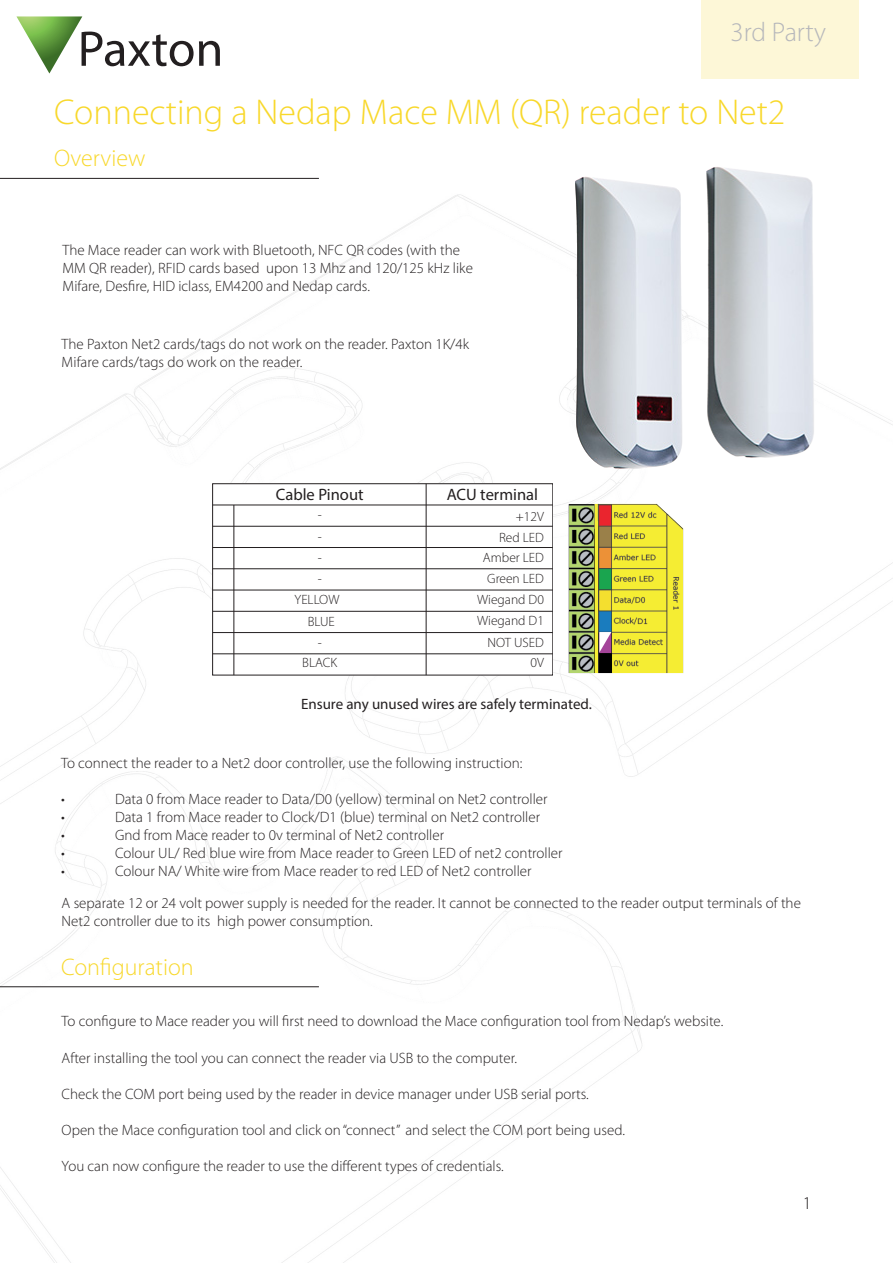
<style>
.page{position:relative;width:893px;height:1263px;background:#fff}
.page>*{position:absolute;margin:0;border:0;box-sizing:border-box;transform-origin:0 0}
.AN_Title{font:300 36px "Myriad Pro";color:#f8d82b}
.AN_Title-2{font:300 27px "Myriad Pro";color:#b6b7bb}
.Section_title{font:300 24px "Myriad Pro";color:#f8d82b}
.t1{font:300 18px "Myriad Pro";color:#231f20}
.Text_-_9pt{font:16.5px "Myriad Pro";color:#231f20}
.t2{font:300 15px/18px "Myriad Pro";color:#231f20}
.Text_-_9pt-2{font:15px "Myriad Pro";color:#231f20}
.Text_-_9pt-3{font:300 13.5px "Myriad Pro";color:#231f20}
</style>
<div class="page">
<img style="left:0;top:177px;width:893px;height:1086px">
<hr style="left:0;top:178px;width:319px;height:1px;background:#231f20">
<div style="left:702px;top:0;width:157px;height:79px;background:#fdf7d7"></div>
<div style="left:213px;top:484px;width:340px;height:191px;background:#fff"></div>
<hr style="left:213px;top:526px;width:340px;height:1px;background:#231f20">
<hr style="left:213px;top:547px;width:340px;height:1px;background:#231f20">
<hr style="left:213px;top:568px;width:340px;height:1px;background:#231f20">
<hr style="left:213px;top:590px;width:340px;height:1px;background:#231f20">
<hr style="left:213px;top:611px;width:340px;height:1px;background:#231f20">
<hr style="left:213px;top:632px;width:340px;height:1px;background:#231f20">
<hr style="left:213px;top:653px;width:340px;height:1px;background:#231f20">
<hr style="left:426px;top:484px;width:1px;height:191px;background:#231f20">
<hr style="left:213px;top:505px;width:340px;height:1px;background:#231f20">
<hr style="left:233px;top:505px;width:1px;height:170px;background:#231f20">
<img style="left:569px;top:504px;width:114px;height:169px">
<svg style="left:599px;top:632px;width:12px;height:20px"></svg>
<img style="left:545px;top:176px;width:162px;height:305px">
<img style="left:677px;top:167px;width:162px;height:304px">
<hr style="left:0;top:986px;width:319px;height:1px;background:#231f20">
<p class="AN_Title-2" style="left:730px;top:15px;width:97px">3rd Party</p>
<p class="AN_Title" style="left:54px;top:91px;width:733px">Connecting a Nedap Mace MM (QR) reader to Net2</p>
<p class="Section_title" style="left:54px;top:143px;width:93px">Overview</p>
<p class="t2" style="left:62px;top:241px;width:412px">The Mace reader can work with Bluetooth, NFC QR codes (with the<br>MM QR reader), RFID cards based upon 13 Mhz and 120/125 kHz like<br>Mifare, Desfire, HID iclass, EM4200 and Nedap cards.</p>
<p class="t2" style="left:62px;top:335px;width:409px">The Paxton Net2 cards/tags do not work on the reader. Paxton 1K/4k<br>Mifare cards/tags do work on the reader.</p>
<p class="Text_-_9pt" style="left:276px;top:485px;width:89px">Cable Pinout</p>
<p class="Text_-_9pt-3" style="left:318px;top:507px;width:6px">-</p>
<p class="Text_-_9pt-3" style="left:318px;top:528px;width:6px">-</p>
<p class="Text_-_9pt-3" style="left:318px;top:549px;width:6px">-</p>
<p class="Text_-_9pt-3" style="left:318px;top:571px;width:6px">-</p>
<p class="Text_-_9pt-3" style="left:295px;top:592px;width:46px">YELLOW</p>
<p class="Text_-_9pt-3" style="left:308px;top:613px;width:29px">BLUE</p>
<p class="Text_-_9pt-3" style="left:302px;top:654px;width:37px">BLACK</p>
<p class="Text_-_9pt-3" style="left:318px;top:634px;width:6px">-</p>
<p class="Text_-_9pt" style="left:447px;top:485px;width:93px">ACU terminal</p>
<p class="Text_-_9pt-3" style="left:516px;top:508px;width:30px">+12V</p>
<p class="Text_-_9pt-3" style="left:499px;top:529px;width:46px">Red LED</p>
<p class="Text_-_9pt-3" style="left:483px;top:550px;width:62px">Amber LED</p>
<p class="Text_-_9pt-3" style="left:487px;top:570px;width:58px">Green LED</p>
<p class="Text_-_9pt-3" style="left:477px;top:591px;width:68px">Wiegand D0</p>
<p class="Text_-_9pt-3" style="left:477px;top:613px;width:68px">Wiegand D1</p>
<p class="Text_-_9pt-3" style="left:488px;top:634px;width:58px">NOT USED</p>
<p class="Text_-_9pt-3" style="left:530px;top:655px;width:15px">0V</p>
<p class="Text_-_9pt-2" style="left:301px;top:694px;width:292px">Ensure any unused wires are safely terminated.</p>
<p class="t2" style="left:61px;top:754px;width:463px">To connect the reader to a Net2 door controller, use the following instruction:</p>
<p class="t2" style="left:61px;top:790px;width:5px">•</p>
<p class="t2" style="left:115px;top:790px;width:434px">Data 0 from Mace reader to Data/D0 (yellow) terminal on Net2 controller</p>
<p class="t2" style="left:61px;top:808px;width:5px">•</p>
<p class="t2" style="left:115px;top:808px;width:427px">Data 1 from Mace reader to Clock/D1 (blue) terminal on Net2 controller</p>
<p class="t2" style="left:61px;top:826px;width:5px">•</p>
<p class="t2" style="left:115px;top:826px;width:331px">Gnd from Mace reader to 0v terminal of Net2 controller</p>
<p class="t2" style="left:61px;top:844px;width:5px">•</p>
<p class="t2" style="left:115px;top:844px;width:449px">Colour UL/ Red blue wire from Mace reader to Green LED of net2 controller</p>
<p class="t2" style="left:61px;top:862px;width:5px">•</p>
<p class="t2" style="left:115px;top:862px;width:418px">Colour NA/ White wire from Mace reader to red LED of Net2 controller</p>
<p class="t2" style="left:62px;top:894px;width:741px">A separate 12 or 24 volt power supply is needed for the reader. It cannot be connected to the reader output terminals of the<br>Net2 controller due to its high power consumption.</p>
<p class="Section_title" style="left:61px;top:953px;width:134px">Configuration</p>
<p class="t2" style="left:62px;top:1012px;width:663px">To configure to Mace reader you will first need to download the Mace configuration tool from Nedap’s website.</p>
<p class="t2" style="left:62px;top:1049px;width:457px">After installing the tool you can connect the reader via USB to the computer.</p>
<p class="t2" style="left:62px;top:1085px;width:529px">Check the COM port being used by the reader in device manager under USB serial ports.</p>
<p class="t2" style="left:62px;top:1121px;width:565px">Open the Mace configuration tool and click on “connect” and select the COM port being used.</p>
<p class="t2" style="left:62px;top:1157px;width:444px">You can now configure the reader to use the different types of credentials.</p>
<p class="t1" style="left:803px;top:1192px;width:10px">1</p>
</div>
